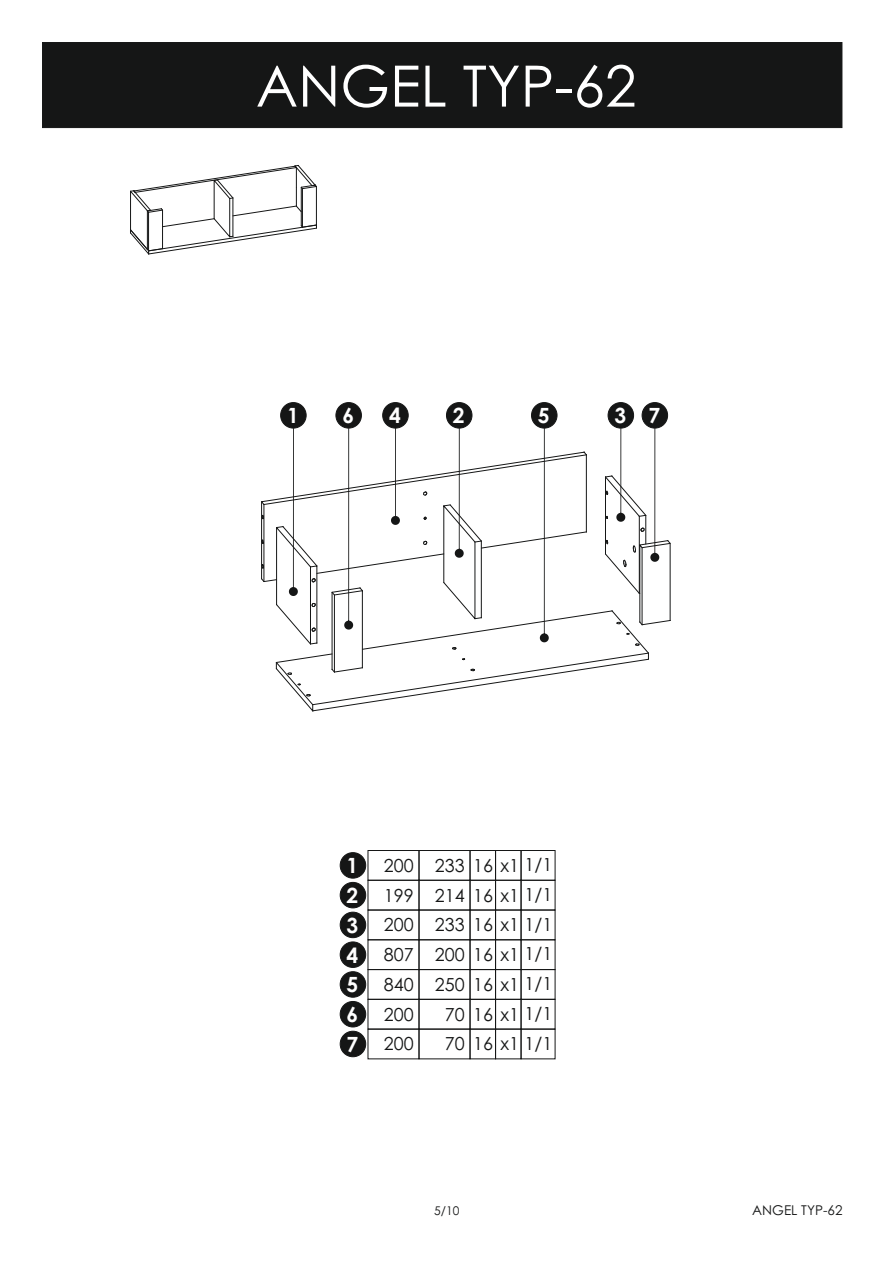
<style>
.page{position:relative;width:893px;height:1263px;background:#fff}
.page>*{position:absolute;margin:0;border:0;box-sizing:border-box;transform-origin:0 0}
.t1{font:57px "Century Gothic";color:#fff}
.t2{font:700 21px "Century Gothic";color:#fff}
.t3{font:18px/29.7px "Century Gothic";color:#151616;text-align:justify}
.t4{font:13.5px "Century Gothic";color:#151616}
.t5{font:12px "Century Gothic";color:#151616}
.s1{font-weight:700;font-size:21px;color:#fff}
</style>
<div class="page">
<div style="left:42px;top:42px;width:801px;height:86px;background:#151616"></div>
<div style="left:336px;top:402px;width:26px;height:26px;background:#151616;border:1px solid #151616;border-radius:50%"></div>
<div style="left:340px;top:852px;width:26px;height:26px;background:#151616;border:1px solid #151616;border-radius:50%"></div>
<div style="left:340px;top:882px;width:26px;height:26px;background:#151616;border:1px solid #151616;border-radius:50%"></div>
<div style="left:368px;top:850px;width:51px;height:31px;border:1px solid #151616"></div>
<div style="left:368px;top:880px;width:51px;height:30px;border:1px solid #151616"></div>
<div style="left:419px;top:850px;width:51px;height:31px;border:1px solid #151616"></div>
<div style="left:419px;top:880px;width:51px;height:30px;border:1px solid #151616"></div>
<div style="left:470px;top:850px;width:26px;height:31px;border:1px solid #151616"></div>
<div style="left:470px;top:880px;width:26px;height:30px;border:1px solid #151616"></div>
<div style="left:495px;top:850px;width:26px;height:31px;border:1px solid #151616"></div>
<div style="left:495px;top:880px;width:26px;height:30px;border:1px solid #151616"></div>
<div style="left:521px;top:850px;width:34px;height:31px;border:1px solid #151616"></div>
<div style="left:521px;top:880px;width:34px;height:30px;border:1px solid #151616"></div>
<div style="left:280px;top:402px;width:26px;height:26px;background:#151616;border:1px solid #151616;border-radius:50%"></div>
<div style="left:446px;top:402px;width:26px;height:26px;background:#151616;border:1px solid #151616;border-radius:50%"></div>
<div style="left:382px;top:402px;width:26px;height:26px;background:#151616;border:1px solid #151616;border-radius:50%"></div>
<div style="left:608px;top:402px;width:26px;height:26px;background:#151616;border:1px solid #151616;border-radius:50%"></div>
<div style="left:642px;top:402px;width:26px;height:26px;background:#151616;border:1px solid #151616;border-radius:50%"></div>
<div style="left:531px;top:402px;width:26px;height:26px;background:#151616;border:1px solid #151616;border-radius:50%"></div>
<div style="left:340px;top:912px;width:26px;height:26px;background:#151616;border:1px solid #151616;border-radius:50%"></div>
<div style="left:368px;top:909px;width:51px;height:31px;border:1px solid #151616"></div>
<div style="left:419px;top:909px;width:51px;height:31px;border:1px solid #151616"></div>
<div style="left:470px;top:909px;width:26px;height:31px;border:1px solid #151616"></div>
<div style="left:495px;top:909px;width:26px;height:31px;border:1px solid #151616"></div>
<div style="left:521px;top:909px;width:34px;height:31px;border:1px solid #151616"></div>
<div style="left:340px;top:942px;width:26px;height:25px;background:#151616;border:1px solid #151616;border-radius:50%"></div>
<div style="left:368px;top:939px;width:51px;height:31px;border:1px solid #151616"></div>
<div style="left:419px;top:939px;width:51px;height:31px;border:1px solid #151616"></div>
<div style="left:470px;top:939px;width:26px;height:31px;border:1px solid #151616"></div>
<div style="left:495px;top:939px;width:26px;height:31px;border:1px solid #151616"></div>
<div style="left:521px;top:939px;width:34px;height:31px;border:1px solid #151616"></div>
<div style="left:340px;top:971px;width:26px;height:26px;background:#151616;border:1px solid #151616;border-radius:50%"></div>
<div style="left:368px;top:969px;width:51px;height:31px;border:1px solid #151616"></div>
<div style="left:419px;top:969px;width:51px;height:31px;border:1px solid #151616"></div>
<div style="left:470px;top:969px;width:26px;height:31px;border:1px solid #151616"></div>
<div style="left:495px;top:969px;width:26px;height:31px;border:1px solid #151616"></div>
<div style="left:521px;top:969px;width:34px;height:31px;border:1px solid #151616"></div>
<div style="left:340px;top:1001px;width:26px;height:26px;background:#151616;border:1px solid #151616;border-radius:50%"></div>
<div style="left:368px;top:999px;width:51px;height:30px;border:1px solid #151616"></div>
<div style="left:419px;top:999px;width:51px;height:30px;border:1px solid #151616"></div>
<div style="left:470px;top:999px;width:26px;height:30px;border:1px solid #151616"></div>
<div style="left:495px;top:999px;width:26px;height:30px;border:1px solid #151616"></div>
<div style="left:521px;top:999px;width:34px;height:30px;border:1px solid #151616"></div>
<div style="left:340px;top:1031px;width:26px;height:26px;background:#151616;border:1px solid #151616;border-radius:50%"></div>
<div style="left:368px;top:1029px;width:51px;height:30px;border:1px solid #151616"></div>
<div style="left:419px;top:1029px;width:51px;height:30px;border:1px solid #151616"></div>
<div style="left:470px;top:1029px;width:26px;height:30px;border:1px solid #151616"></div>
<div style="left:495px;top:1029px;width:26px;height:30px;border:1px solid #151616"></div>
<div style="left:521px;top:1029px;width:34px;height:30px;border:1px solid #151616"></div>
<svg style="left:130px;top:165px;width:187px;height:90px"></svg>
<svg style="left:261px;top:428px;width:410px;height:284px"></svg>
<h1 class="t1" style="left:256px;top:64px;width:382px">ANGEL TYP-62</h1>
<p class="t2" style="left:287px;top:407px;width:13px">1</p>
<p class="t2" style="left:389px;top:407px;width:13px">4</p>
<p class="t2" style="left:453px;top:407px;width:13px">2</p>
<p class="t2" style="left:538px;top:407px;width:13px">5</p>
<p class="t2" style="left:614px;top:407px;width:47px">3 7</p>
<p class="t2" style="left:342px;top:407px;width:13px">6</p>
<p class="t2" style="left:347px;top:857px;width:13px">1</p>
<p class="t3" style="left:347px;top:882px;width:69px"><span class="s1">2</span> 199</p>
<p class="t3" style="left:384px;top:852px;width:31px">200</p>
<p class="t3" style="left:435px;top:852px;width:31px">233</p>
<p class="t3" style="left:435px;top:882px;width:31px">214</p>
<p class="t3" style="left:473px;top:852px;width:81px">16 x1 1/1</p>
<p class="t3" style="left:473px;top:882px;width:81px">16 x1 1/1</p>
<p class="t3" style="left:347px;top:911px;width:207px"><span class="s1">3</span> 200 233 16 x1 1/1<br><span class="s1">4</span> 807 200 16 x1 1/1<br><span class="s1">5</span> 840 250 16 x1 1/1<br><span class="s1">6</span> 200</p>
<p class="t3" style="left:445px;top:1001px;width:109px">70 16 x1 1/1</p>
<p class="t3" style="left:347px;top:1030px;width:69px"><span class="s1">7</span> 200</p>
<p class="t3" style="left:445px;top:1030px;width:109px">70 16 x1 1/1</p>
<p class="t5" style="left:434px;top:1206px;width:27px">5/10</p>
<p class="t4" style="left:752px;top:1205px;width:92px">ANGEL TYP-62</p>
</div>
